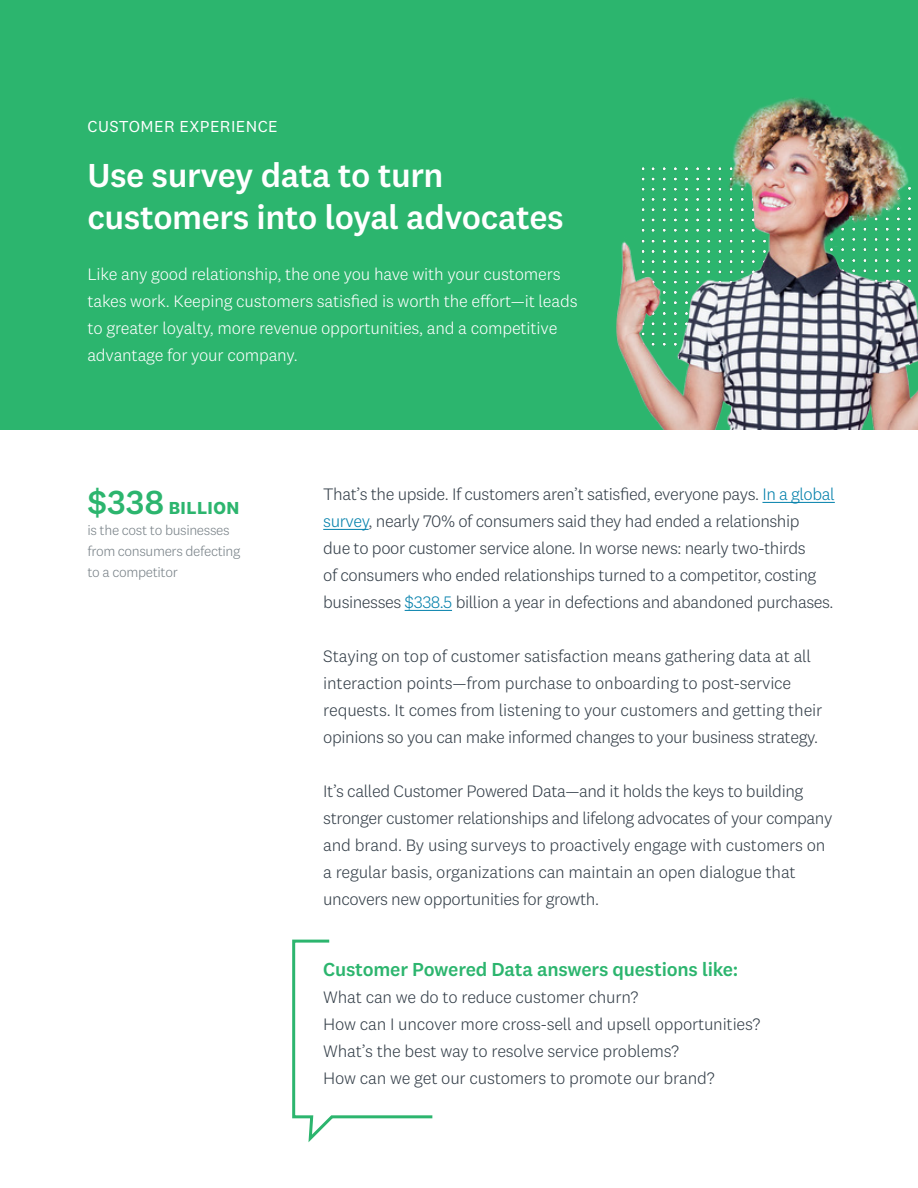
<style>
.page{position:relative;width:918px;height:1188px;background:#fff}
.page>*{position:absolute;margin:0;border:0;box-sizing:border-box;transform-origin:0 0}
.t1{font:500 34.5px/42px "National 2";letter-spacing:-.015em;color:#fff}
.t2{font:500 19.5px "National 2";letter-spacing:-.01em;color:#2cb56e}
.t3{font:700 18px "National 2";letter-spacing:.025em;color:#2cb56e}
.t4{font:300 17.25px/27px "National 2";letter-spacing:-.025em;color:#333e48}
.t5{font:300 17.25px/27px "National 2";letter-spacing:-.01em;color:#fff}
.t6{font:16.5px "National 2";letter-spacing:.025em;color:#fff}
.t7{font:300 14.25px/21px "National 2";letter-spacing:-.025em;color:#788187}
.s1{font-weight:500;font-size:34.5px}
.s2{color:#007faa}
</style>
<div class="page">
<div style="left:0;top:0;width:918px;height:429px;background:#2cb56e"></div>
<hr style="left:762px;top:502px;width:73px;height:1px;background:#007faa">
<hr style="left:323px;top:529px;width:46px;height:1px;background:#007faa">
<hr style="left:405px;top:610px;width:47px;height:1px;background:#007faa">
<svg style="left:292px;top:939px;width:141px;height:203px"></svg>
<img style="left:616px;top:97px;width:302px;height:332px">
<p class="t6" style="left:87px;top:117px;width:192px">CUSTOMER EXPERIENCE</p>
<h1 class="t1" style="left:87px;top:154px;width:478px">Use survey data to turn customers into loyal advocates</h1>
<p class="t5" style="left:87px;top:260px;width:492px">Like any good relationship, the one you have with your customers takes work. Keeping customers satisfied is worth the effort—it leads to greater loyalty, more revenue opportunities, and a competitive advantage for your company.</p>
<p class="t3" style="left:87px;top:496px;width:153px"><span class="s1">$338</span> BILLION</p>
<p class="t7" style="left:87px;top:519px;width:154px">is the cost to businesses from consumers defecting to a competitor</p>
<p class="t4" style="left:323px;top:481px;width:513px">That’s the upside. If customers aren’t satisfied, everyone pays. <span class="s2">In a global survey</span>, nearly 70% of consumers said they had ended a relationship<br>due to poor customer service alone. In worse news: nearly two-thirds<br>of consumers who ended relationships turned to a competitor, costing businesses <span class="s2">$338.5</span> billion a year in defections and abandoned purchases.</p>
<p class="t4" style="left:323px;top:643px;width:501px">Staying on top of customer satisfaction means gathering data at all interaction points—from purchase to onboarding to post-service requests. It comes from listening to your customers and getting their opinions so you can make informed changes to your business strategy.</p>
<p class="t4" style="left:323px;top:778px;width:511px">It’s called Customer Powered Data—and it holds the keys to building stronger customer relationships and lifelong advocates of your company and brand. By using surveys to proactively engage with customers on a regular basis, organizations can maintain an open dialogue that uncovers new opportunities for growth.</p>
<p class="t2" style="left:323px;top:958px;width:417px">Customer Powered Data answers questions like:</p>
<p class="t4" style="left:323px;top:984px;width:439px">What can we do to reduce customer churn?<br>How can I uncover more cross-sell and upsell opportunities?<br>What’s the best way to resolve service problems?<br>How can we get our customers to promote our brand?</p>
</div>
